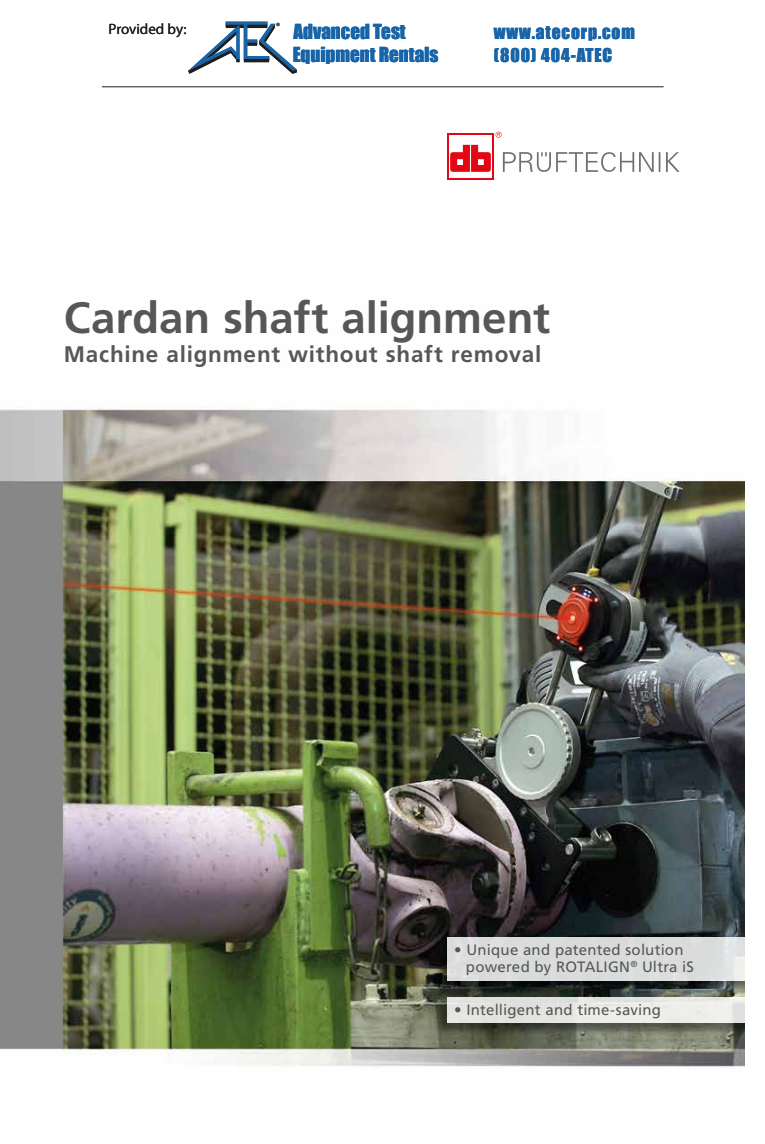
<style>
.page{position:relative;width:765px;height:1144px;background:#fff}
.page>*{position:absolute;margin:0;border:0;box-sizing:border-box;transform-origin:0 0}
.t1{font:700 43.75px "Frutiger";color:#575756}
.t2{font:700 22.5px "Frutiger";letter-spacing:.035em;color:#575756}
.t3{font:19px/22.5px "Impact";color:#1764a8}
.t4{font:17.5px/22.8px "Impact";letter-spacing:.05em;color:#1865aa}
.t5{font:15px/17.5px "Frutiger";letter-spacing:.015em;color:#575756}
.t6{font:15px "Myriad Pro";letter-spacing:-.005em;color:#211e1e}
.t7{font:9px "Calibri";color:#211e1e}
</style>
<div class="page">
<img style="left:0;top:131px;width:744px;height:937px">
<div style="left:433px;top:997px;width:311px;height:39px;background:#000;opacity:.5"></div>
<div style="left:447px;top:997px;width:297px;height:25px;background:#e6e7e4"></div>
<div style="left:433px;top:936px;width:311px;height:58px;background:#000;opacity:.5"></div>
<div style="left:447px;top:936px;width:297px;height:44px;background:#dadcdc"></div>
<svg style="left:496px;top:132px;width:6px;height:6px"></svg>
<svg style="left:503px;top:152px;width:177px;height:20px"></svg>
<hr style="left:447px;top:133px;width:47px;height:1px;background:#e30613">
<hr style="left:447px;top:133px;width:1px;height:46px;background:#e30613">
<hr style="left:492px;top:133px;width:2px;height:46px;background:#e30613">
<hr style="left:447px;top:178px;width:47px;height:1px;background:#e30613">
<svg style="left:450px;top:145px;width:41px;height:27px"></svg>
<hr style="left:102px;top:86px;width:562px;height:1px;background:#211e1e">
<svg style="left:188px;top:22px;width:109px;height:52px"></svg>
<p class="t7" style="left:276px;top:20px;width:6px">®</p>
<p class="t6" style="left:109px;top:20px;width:79px">Provided by:</p>
<p class="t4" style="left:494px;top:20px;width:143px">www.atecorp.com (800) 404-ATEC</p>
<p class="t3" style="left:293px;top:20px;width:147px">Advanced Test<br>Equipment Rentals</p>
<h1 class="t1" style="left:64px;top:292px;width:488px">Cardan shaft alignment</h1>
<h2 class="t2" style="left:64px;top:341px;width:479px">Machine alignment without shaft removal</h2>
<p class="t5" style="left:466px;top:940px;width:230px;text-indent:-12px">• Unique and patented solution powered by ROTALIGN<sup>®</sup> Ultra iS</p>
<p class="t5" style="left:454px;top:1000px;width:208px">• Intelligent and time-saving</p>
</div>
